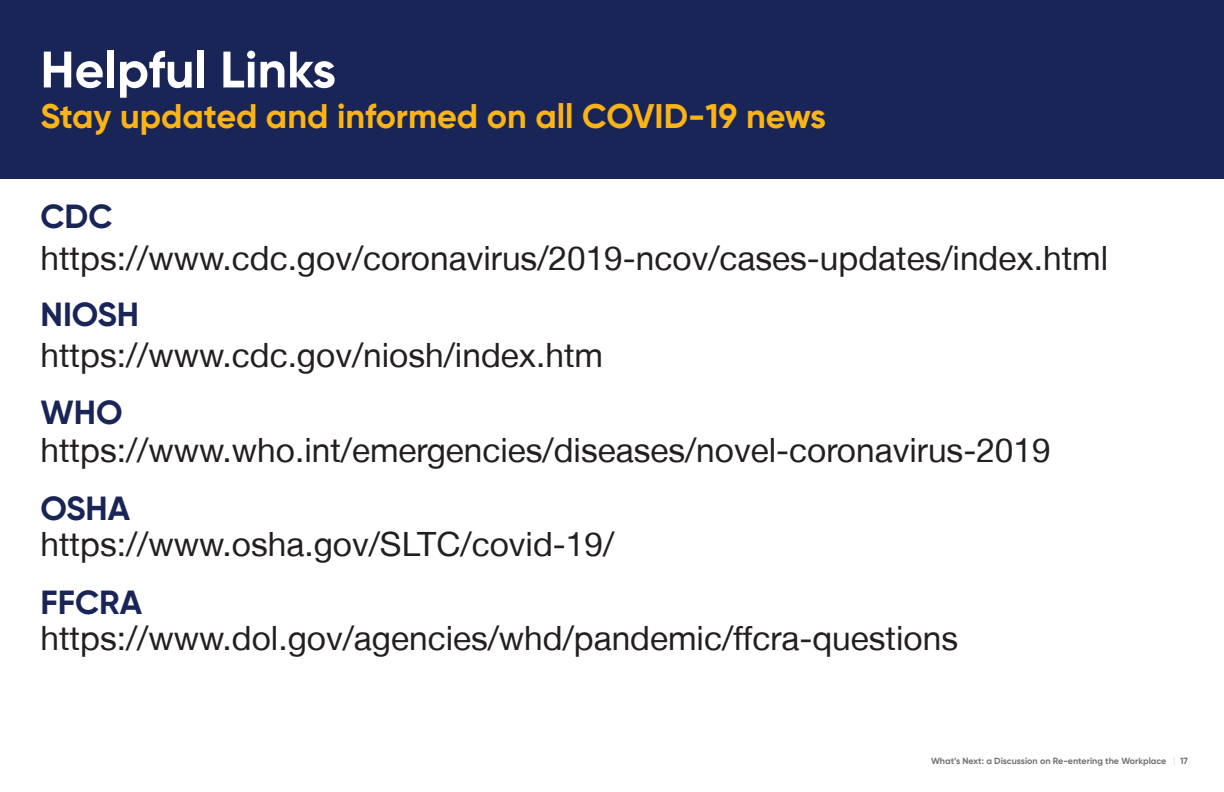
<style>
.page{position:relative;width:1224px;height:792px;background:#fff}
.page>*{position:absolute;margin:0;border:0;box-sizing:border-box;transform-origin:0 0}
.t1{font:700 51.2px "Gilroy";color:#fff}
.t2{font:700 34.2px "Gilroy";color:#fbb416}
.t3{font:33.5px "Helvetica Neue LT";color:#231f20}
.t4{font:700 33.5px "Gilroy";color:#1a2557}
.t5{font:700 9px "Gilroy";color:#717271}
.s1{color:#e8e9e7}
</style>
<div class="page">
<div style="left:0;top:0;width:1224px;height:179px;background:#1a2557"></div>
<p class="t1" style="left:40px;top:38px;width:297px">Helpful Links</p>
<p class="t2" style="left:40px;top:95px;width:787px">Stay updated and informed on all COVID-19 news</p>
<p class="t4" style="left:40px;top:196px;width:74px">CDC</p>
<p class="t3" style="left:40px;top:238px;width:1069px">https://www.cdc.gov/coronavirus/2019-ncov/cases-updates/index.html</p>
<p class="t4" style="left:40px;top:294px;width:100px">NIOSH</p>
<p class="t3" style="left:40px;top:335px;width:564px">https://www.cdc.gov/niosh/index.htm</p>
<p class="t4" style="left:40px;top:391px;width:84px">WHO</p>
<p class="t3" style="left:40px;top:430px;width:1012px">https://www.who.int/emergencies/diseases/novel-coronavirus-2019</p>
<p class="t4" style="left:40px;top:488px;width:91px">OSHA</p>
<p class="t3" style="left:40px;top:524px;width:575px">https://www.osha.gov/SLTC/covid-19/</p>
<p class="t4" style="left:40px;top:582px;width:103px">FFCRA</p>
<p class="t3" style="left:40px;top:618px;width:919px">https://www.dol.gov/agencies/whd/pandemic/ffcra-questions</p>
<p class="t5" style="left:931px;top:755px;width:258px">What’s Next: a Discussion on Re-entering the Workplace <span class="s1">|</span> 17</p>
</div>
